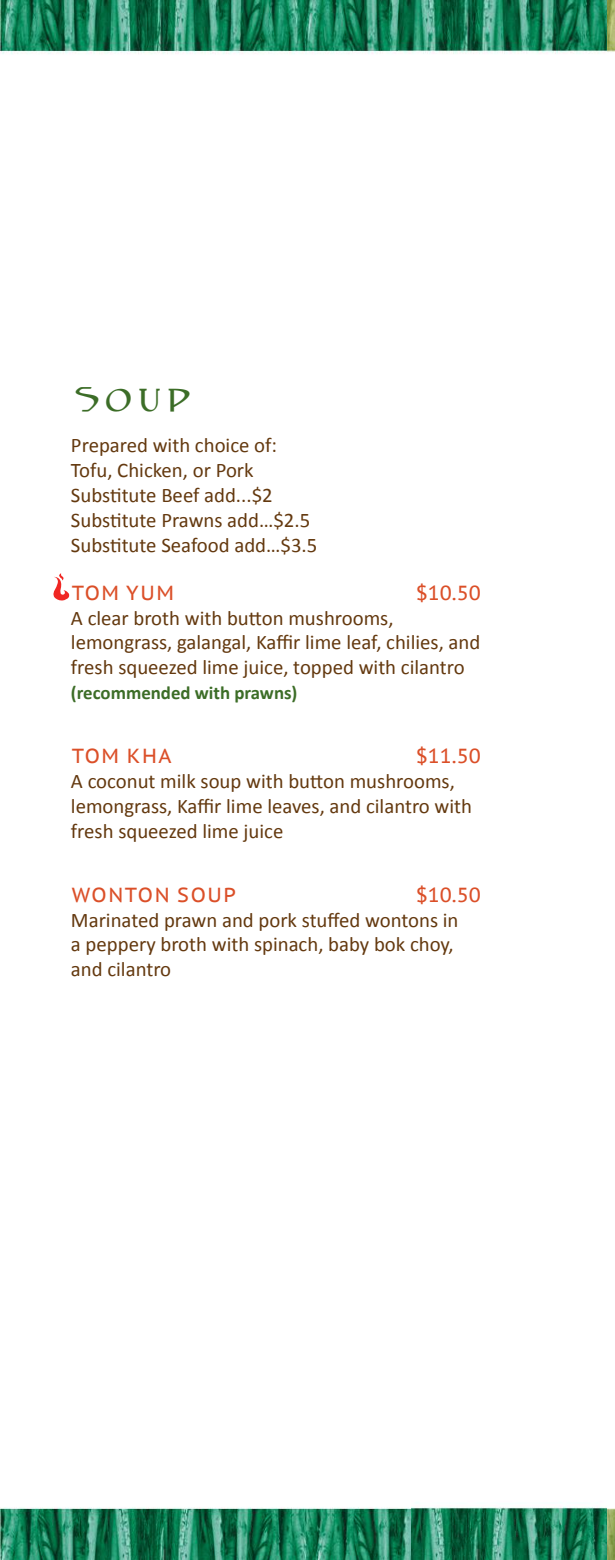
<style>
.page{position:relative;width:615px;height:1560px;background:#fff}
.page>*{position:absolute;margin:0;border:0;box-sizing:border-box;transform-origin:0 0}
.t1{font:35.52px "Caeldera";color:#3c6d27}
.t2{font:20.82px/24.8px "Calibri";color:#64390f}
.t3{font:20.3px "PT Sans Caption";letter-spacing:.08em;color:#db4f28}
.t4{font:700 18.9px "Calibri";color:#3c6d27}
</style>
<div class="page">
<svg style="left:53px;top:573px;width:17px;height:28px"></svg>
<img style="left:0;top:0;width:398px;height:54px">
<img style="left:398px;top:0;width:208px;height:54px">
<img style="left:410px;top:1507px;width:196px;height:52px">
<img style="left:0;top:1507px;width:410px;height:52px">
<img style="left:606px;top:0;width:8px;height:52px">
<img style="left:606px;top:1507px;width:8px;height:52px">
<h1 class="t1" style="left:71px;top:386px;width:123px">Soup</h1>
<p class="t2" style="left:71px;top:432px;width:248px">Prepared with choice of:<br>Tofu, Chicken, or Pork<br>Substitute Beef add...$2<br>Substitute Prawns add…$2.5<br>Substitute Seafood add…$3.5</p>
<p class="t3" style="left:72px;top:579px;width:104px">TOM YUM</p>
<p class="t3" style="left:415px;top:579px;width:67px">$10.50</p>
<p class="t2" style="left:71px;top:605px;width:410px">A clear broth with button mushrooms, lemongrass, galangal, Kaffir lime leaf, chilies, and fresh squeezed lime juice, topped with cilantro</p>
<p class="t4" style="left:71px;top:681px;width:228px">(recommended with prawns)</p>
<p class="t3" style="left:72px;top:742px;width:101px">TOM KHA</p>
<p class="t3" style="left:415px;top:742px;width:67px">$11.50</p>
<p class="t2" style="left:71px;top:768px;width:402px">A coconut milk soup with button mushrooms, lemongrass, Kaffir lime leaves, and cilantro with fresh squeezed lime juice</p>
<p class="t3" style="left:72px;top:881px;width:166px">WONTON SOUP</p>
<p class="t3" style="left:415px;top:881px;width:67px">$10.50</p>
<p class="t2" style="left:71px;top:907px;width:389px">Marinated prawn and pork stuffed wontons in a peppery broth with spinach, baby bok choy, and cilantro</p>
</div>
